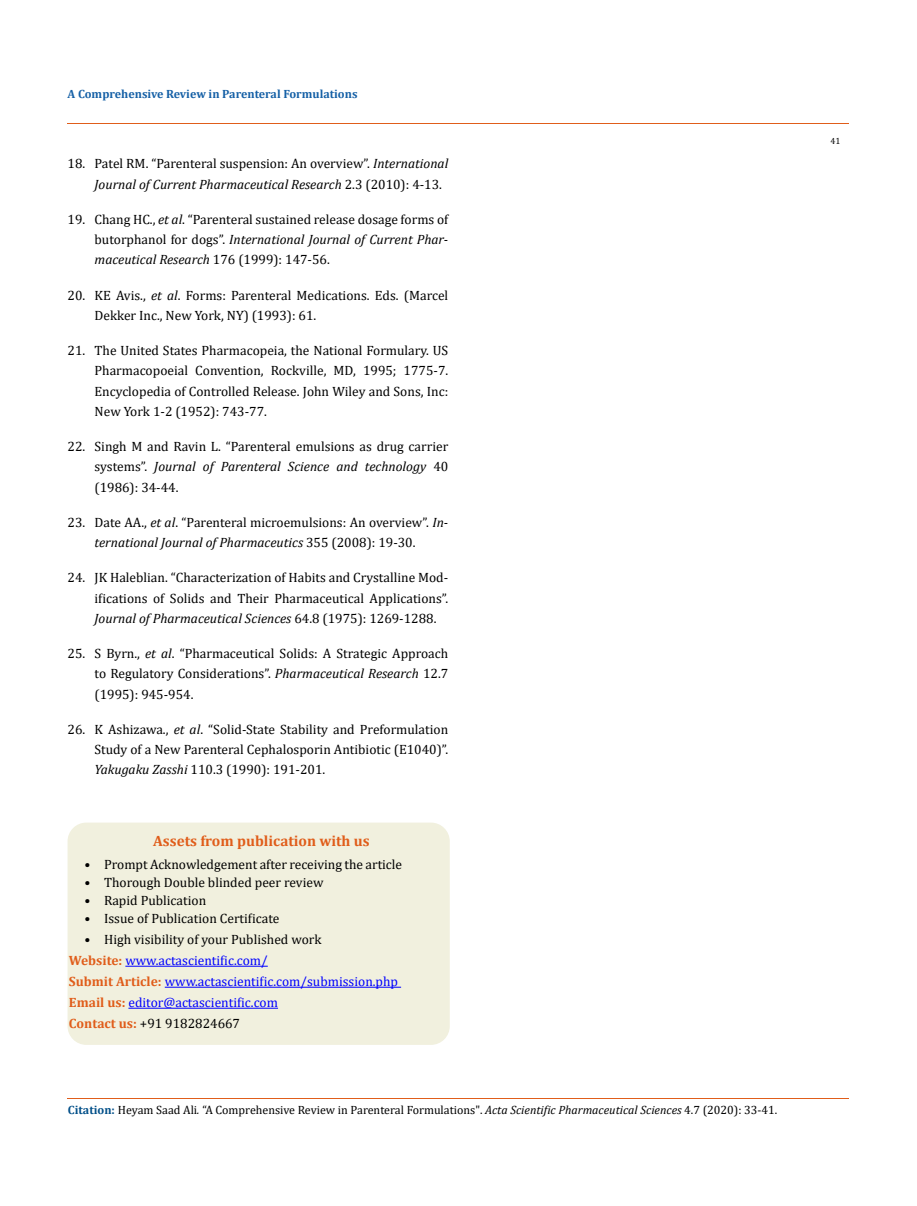
<style>
.page{position:relative;width:917px;height:1206px;background:#fff}
.page>*{position:absolute;margin:0;border:0;box-sizing:border-box;transform-origin:0 0}
.t1{font:700 15px "Cambria";color:#e05d1a}
.t2{font:13.5px/20.2px "Cambria";color:#000;text-align:justify}
.t3{font:13.5px/21px "Cambria";color:#00f}
.t4{font:12px "Cambria";color:#000}
.t5{font:700 12px "Cambria";color:#1560a6}
.t6{font:9px "Cambria";color:#000}
.s1{font-style:italic}
.s2{font-weight:700;color:#e05d1a}
.s3{color:#000}
.s4{font-weight:700;color:#035089}
</style>
<div class="page">
<hr style="left:67px;top:123px;width:782px;height:1px;background:#e05d1a">
<div style="left:68px;top:823px;width:381px;height:221px;background:#f1f0de;border-radius:18px"></div>
<div style="left:68px;top:823px;width:382px;height:222px;border:2px solid #f1f0de;border-radius:18px"></div>
<hr style="left:125px;top:966px;width:143px;height:1px;background:#00f">
<hr style="left:165px;top:987px;width:236px;height:1px;background:#00f">
<hr style="left:128px;top:1008px;width:150px;height:1px;background:#00f">
<hr style="left:67px;top:1099px;width:781px;height:1px;background:#e05d1a">
<p class="t5" style="left:68px;top:86px;width:291px">A Comprehensive Review in Parenteral Formulations</p>
<p class="t2" style="left:95px;top:154px;width:355px;text-indent:-27px">18. Patel RM. “Parenteral suspension: An overview”. <span class="s1">International<br>Journal of Current Pharmaceutical Research</span> 2.3 (2010): 4-13.</p>
<p class="t2" style="left:95px;top:209px;width:355px;text-indent:-27px">19. Chang HC., <span class="s1">et al</span>. “Parenteral sustained release dosage forms of butorphanol for dogs”. <span class="s1">International Journal of Current Phar&shy;maceutical Research</span> 176 (1999): 147-56.</p>
<p class="t2" style="left:95px;top:285px;width:355px;text-indent:-27px">20. KE Avis., <span class="s1">et al</span>. Forms: Parenteral Medications. Eds. (Marcel<br>Dekker Inc., New York, NY) (1993): 61.</p>
<p class="t2" style="left:95px;top:340px;width:355px;text-indent:-27px">21. The United States Pharmacopeia, the National Formulary. US Pharmacopoeial Convention, Rockville, MD, 1995; 1775-7.<br>Encyclopedia of Controlled Release. John Wiley and Sons, Inc:<br>New York 1-2 (1952): 743-77.</p>
<p class="t2" style="left:95px;top:436px;width:355px;text-indent:-27px">22. Singh M and Ravin L. “Parenteral emulsions as drug carrier systems”. <span class="s1">Journal of Parenteral Science and technology</span> 40 (1986): 34-44.</p>
<p class="t2" style="left:68px;top:512px;width:382px;text-align:center">23. Date AA., <span class="s1">et al</span>. “Parenteral microemulsions: An overview”. <span class="s1">In&shy;ternational Journal of Pharmaceutics</span> 355 (2008): 19-30.</p>
<p class="t2" style="left:95px;top:568px;width:355px;text-indent:-27px">24. JK Haleblian. “Characterization of Habits and Crystalline Mod&shy;ifications of Solids and Their Pharmaceutical Applications”.<br><span class="s1">Journal of Pharmaceutical Sciences</span> 64.8 (1975): 1269-1288.</p>
<p class="t2" style="left:95px;top:643px;width:355px;text-indent:-27px">25. S Byrn., <span class="s1">et al</span>. “Pharmaceutical Solids: A Strategic Approach to Regulatory Considerations”. <span class="s1">Pharmaceutical Research</span> 12.7 (1995): 945-954.</p>
<p class="t2" style="left:95px;top:719px;width:355px;text-indent:-27px">26. K Ashizawa., <span class="s1">et al</span>. “Solid-State Stability and Preformulation Study of a New Parenteral Cephalosporin Antibiotic (E1040)”.<br><span class="s1">Yakugaku Zasshi</span> 110.3 (1990): 191-201.</p>
<p class="t1" style="left:153px;top:830px;width:218px">Assets from publication with us</p>
<p class="t2" style="left:85px;top:854px;width:319px">• Prompt Acknowledgement after receiving the article</p>
<p class="t2" style="left:85px;top:872px;width:240px">• Thorough Double blinded peer review</p>
<p class="t2" style="left:85px;top:890px;width:123px">• Rapid Publication</p>
<p class="t2" style="left:85px;top:908px;width:196px">• Issue of Publication Certificate</p>
<p class="t2" style="left:85px;top:929px;width:238px">• High visibility of your Published work</p>
<p class="t3" style="left:69px;top:950px;width:330px"><span class="s2">Website:</span> www.actascientific.com/<br><span class="s2">Submit Article:</span> www.actascientific.com/submission.php <span class="s2">Email us:</span> editor@actascientific.com<br><span class="s2">Contact us:</span> <span class="s3">+91 9182824667</span></p>
<p class="t4" style="left:68px;top:1103px;width:711px"><span class="s4">Citation:</span> Heyam Saad Ali<span class="s1">.</span> “A Comprehensive Review in Parenteral Formulations". <span class="s1">Acta Scientific Pharmaceutical Sciences</span> 4.7 (2020): 33-41.</p>
<p class="t6" style="left:830px;top:136px;width:11px">41</p>
</div>
